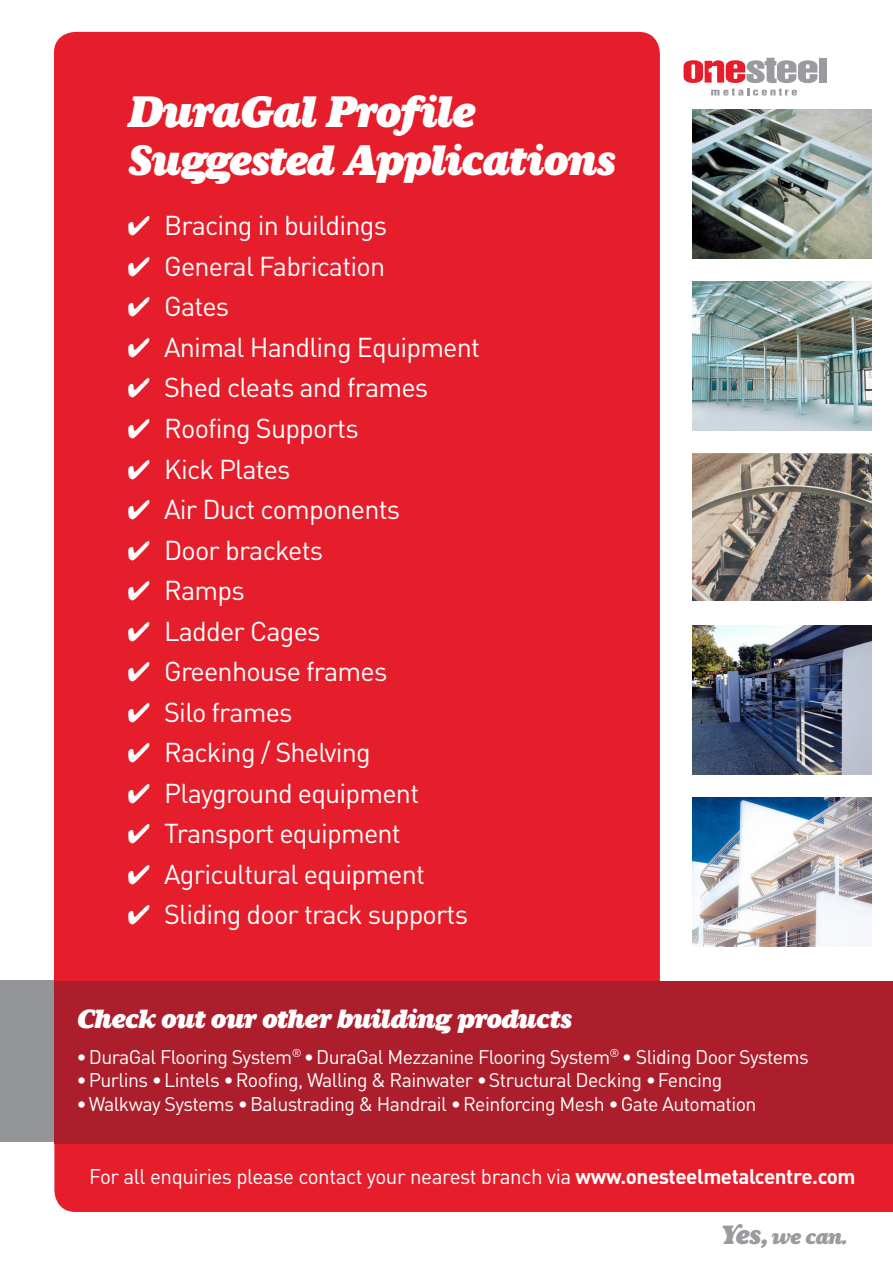
<style>
.page{position:relative;width:893px;height:1263px;background:#fff}
.page>*{position:absolute;margin:0;border:0;box-sizing:border-box;transform-origin:0 0}
.t1{font:italic 45px "Aurea Ultra";letter-spacing:-.025em;color:#fff}
.t2{font:italic 43.5px "Aurea Ultra";letter-spacing:-.02em;color:#fff}
.t3{font:27px "DIN";letter-spacing:-.03em;color:#fff}
.t4{font:italic 27px "Aurea Ultra";letter-spacing:-.02em;color:#fff}
.t5{font:21px "DIN";letter-spacing:-.02em;color:#fff}
.t6{font:italic 21px "Aurea Ultra";color:#999b9e}
.t7{font:19.5px "DIN";letter-spacing:-.03em;color:#fff}
.s1{font-weight:700}
.s2{font-size:27px}
</style>
<div class="page">
<div style="left:54px;top:1143px;width:839px;height:69px;background:#e61d2a"></div>
<div style="left:0;top:981px;width:54px;height:161px;background:#939598"></div>
<div style="left:54px;top:32px;width:606px;height:984px;background:#e61d2a;border-radius:21px"></div>
<svg style="left:692px;top:600px;width:179px;height:1px"></svg>
<img style="left:692px;top:454px;width:179px;height:146px">
<img style="left:692px;top:626px;width:179px;height:148px">
<img style="left:692px;top:798px;width:179px;height:148px">
<img style="left:692px;top:282px;width:179px;height:149px">
<img style="left:692px;top:110px;width:179px;height:149px">
<div style="left:54px;top:981px;width:839px;height:162px;background:#ac1e2c"></div>
<div style="left:819px;top:58px;width:8px;height:25px;background:#999b9e"></div>
<svg style="left:683px;top:58px;width:134px;height:38px"></svg>
<p class="t1" style="left:128px;top:85px;width:349px">DuraGal Profile</p>
<p class="t2" style="left:128px;top:134px;width:489px">Suggested Applications</p>
<p class="t3" style="left:128px;top:209px;width:261px">✔ Bracing in buildings</p>
<p class="t3" style="left:128px;top:249px;width:259px">✔ General Fabrication</p>
<p class="t3" style="left:128px;top:290px;width:103px">✔ Gates</p>
<p class="t3" style="left:128px;top:330px;width:354px">✔ Animal Handling Equipment</p>
<p class="t3" style="left:128px;top:371px;width:302px">✔ Shed cleats and frames</p>
<p class="t3" style="left:128px;top:411px;width:233px">✔ Roofing Supports</p>
<p class="t3" style="left:128px;top:452px;width:165px">✔ Kick Plates</p>
<p class="t3" style="left:128px;top:492px;width:274px">✔ Air Duct components</p>
<p class="t3" style="left:128px;top:533px;width:197px">✔ Door brackets</p>
<p class="t3" style="left:128px;top:573px;width:119px">✔ Ramps</p>
<p class="t3" style="left:128px;top:614px;width:195px">✔ Ladder Cages</p>
<p class="t3" style="left:128px;top:654px;width:261px">✔ Greenhouse frames</p>
<p class="t3" style="left:128px;top:695px;width:167px">✔ Silo frames</p>
<p class="t3" style="left:128px;top:735px;width:245px">✔ Racking / Shelving</p>
<p class="t3" style="left:128px;top:776px;width:293px">✔ Playground equipment</p>
<p class="t3" style="left:128px;top:816px;width:275px">✔ Transport equipment</p>
<p class="t3" style="left:128px;top:857px;width:299px">✔ Agricultural equipment</p>
<p class="t3" style="left:128px;top:897px;width:342px">✔ Sliding door track supports</p>
<p class="t4" style="left:77px;top:1002px;width:497px">Check out our other building products</p>
<p class="t7" style="left:77px;top:1044px;width:734px">•DuraGal Flooring System<sup>®</sup> •DuraGal Mezzanine Flooring System<sup>®</sup> • Sliding Door Systems</p>
<p class="t7" style="left:77px;top:1068px;width:647px">•Purlins •Lintels •Roofing, Walling &amp; Rainwater •Structural Decking •Fencing</p>
<p class="t7" style="left:77px;top:1091px;width:681px">•Walkway Systems •Balustrading &amp; Handrail •Reinforcing Mesh •Gate Automation</p>
<p class="t5" style="left:89px;top:1163px;width:768px">For all enquiries please contact your nearest branch via <span class="s1">www.onesteelmetalcentre.com</span></p>
<p class="t6" style="left:720px;top:1224px;width:129px"><span class="s2">Yes,</span> we can.</p>
</div>
